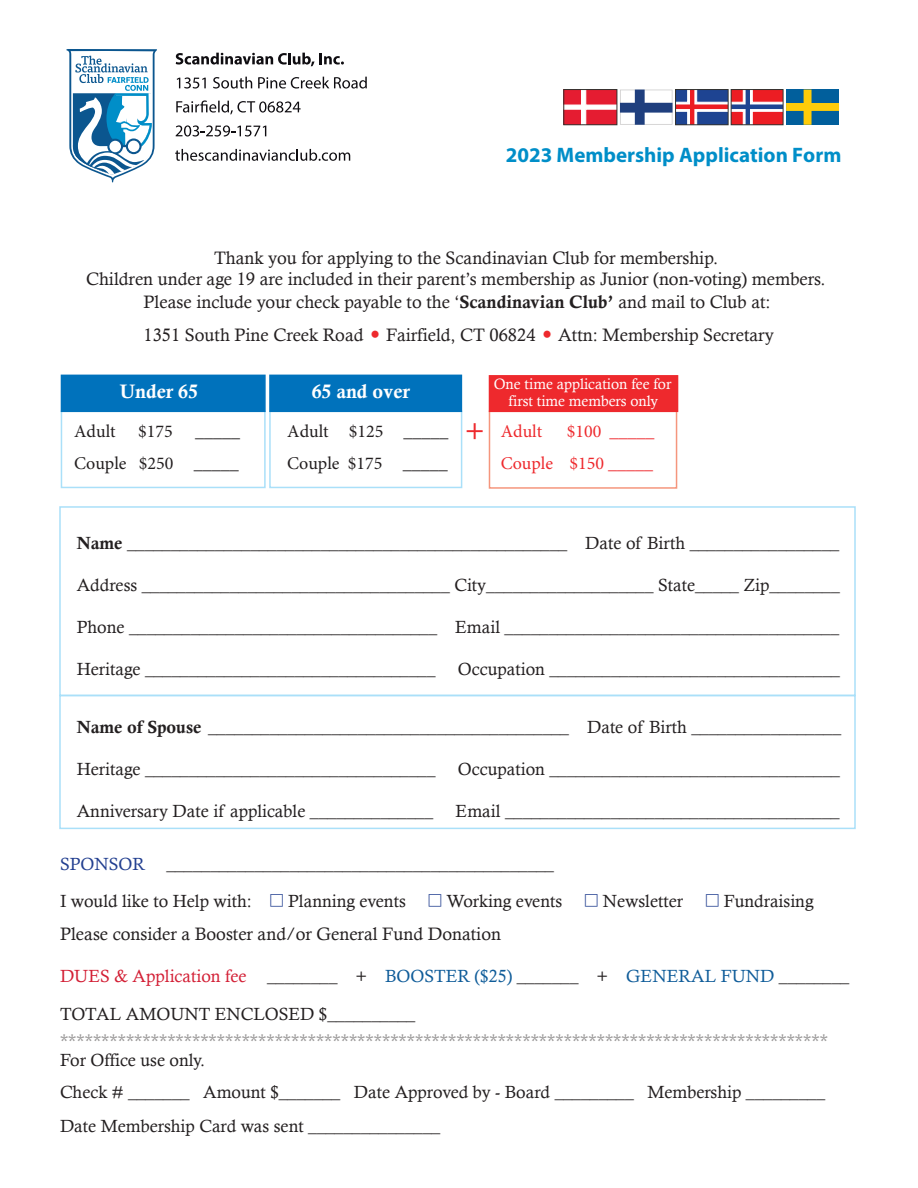
<style>
.page{position:relative;width:918px;height:1188px;background:#fff}
.page>*{position:absolute;margin:0;border:0;box-sizing:border-box;transform-origin:0 0}
.t1{font:30px "Calisto";color:#ee292d}
.t2{font:700 21px "Myriad Pro";color:#008ec8}
.t3{font:19.5px "Calis MT Bol";letter-spacing:-.005em;color:#fff}
.t4{font:18px "Calisto";color:#231f20}
.t5{font:18px/31.8px "Minion Pro";color:#231f20}
.t6{font:18px/31.8px "Minion Pro";color:#ee292d;text-align:right}
.t7{font:17.55px/37.5px "Calisto";color:#231f20}
.t8{font:17.55px "Calisto";color:#979595}
.t9{font:15px/16.5px "Calisto";color:#fff;text-align:center}
.s1{font-family:"Calis MT Bol"}
.s2{font-size:28.5px;color:#ee292d}
.s3{color:#223f90}
.s4{color:#d31f35}
.s5{color:#0f5c99}
</style>
<div class="page">
<div style="left:489px;top:411px;width:188px;height:78px;border:2px solid #f5967d"></div>
<div style="left:489px;top:375px;width:189px;height:37px;background:#ee292d;border:2px solid #ee292d"></div>
<div style="left:61px;top:411px;width:205px;height:77px;border:2px solid #aae0f9"></div>
<div style="left:269px;top:411px;width:193px;height:77px;border:2px solid #aae0f9"></div>
<div style="left:269px;top:375px;width:193px;height:37px;background:#0072bc"></div>
<div style="left:61px;top:375px;width:205px;height:37px;background:#0072bc"></div>
<div style="left:59px;top:506px;width:797px;height:190px;border:2px solid #aae0f9"></div>
<div style="left:59px;top:695px;width:797px;height:134px;border:2px solid #aae0f9"></div>
<svg style="left:66px;top:49px;width:91px;height:133px"></svg>
<svg style="left:176px;top:53px;width:168px;height:13px"></svg>
<svg style="left:177px;top:77px;width:29px;height:12px"></svg>
<svg style="left:213px;top:77px;width:39px;height:12px"></svg>
<svg style="left:258px;top:77px;width:109px;height:12px"></svg>
<svg style="left:176px;top:100px;width:125px;height:14px"></svg>
<svg style="left:176px;top:125px;width:90px;height:12px"></svg>
<svg style="left:175px;top:149px;width:175px;height:12px"></svg>
<svg style="left:564px;top:90px;width:275px;height:35px"></svg>
<p class="t2" style="left:506px;top:141px;width:337px">2023 Membership Application Form</p>
<p class="t4" style="left:214px;top:247px;width:506px">Thank you for applying to the Scandinavian Club for membership.</p>
<p class="t4" style="left:86px;top:269px;width:741px">Children under age 19 are included in their parent’s membership as Junior (non-voting) members.</p>
<p class="t4" style="left:144px;top:291px;width:629px">Please include your check payable to the ‘<span class="s1">Scandinavian Club’</span> and mail to Club at:</p>
<p class="t4" style="left:144px;top:324px;width:632px">1351 South Pine Creek Road <span class="s2">•</span> Fairfield, CT 06824 <span class="s2">•</span> Attn: Membership Secretary</p>
<p class="t3" style="left:120px;top:380px;width:80px">Under 65</p>
<p class="t3" style="left:312px;top:380px;width:100px">65 and over</p>
<p class="t5" style="left:287px;top:416px;width:163px">Adult $125 _____<br>Couple $175 _____</p>
<p class="t5" style="left:74px;top:416px;width:167px">Adult $175 _____<br>Couple $250 _____</p>
<h1 class="t1" style="left:465px;top:413px;width:22px">+</h1>
<p class="t9" style="left:494px;top:376px;width:179px">One time application fee for first time members only</p>
<p class="t6" style="left:501px;top:416px;width:43px">Adult</p>
<p class="t6" style="left:501px;top:416px;width:155px">$100 _____<br>Couple $150 _____</p>
<p class="t7" style="left:77px;top:524px;width:764px"><span class="s1">Name</span> __________________________________________________ Date of Birth _________________</p>
<p class="t7" style="left:77px;top:566px;width:765px">Address ___________________________________ City___________________ State_____ Zip________</p>
<p class="t7" style="left:77px;top:608px;width:764px">Phone ___________________________________ Email ______________________________________</p>
<p class="t7" style="left:77px;top:650px;width:360px">Heritage _________________________________</p>
<p class="t7" style="left:458px;top:650px;width:383px">Occupation _________________________________</p>
<p class="t7" style="left:77px;top:708px;width:766px"><span class="s1">Name of Spouse</span> _________________________________________ Date of Birth _________________</p>
<p class="t7" style="left:77px;top:750px;width:360px">Heritage _________________________________</p>
<p class="t7" style="left:458px;top:750px;width:383px">Occupation _________________________________</p>
<p class="t7" style="left:77px;top:792px;width:358px">Anniversary Date if applicable ______________</p>
<p class="t7" style="left:456px;top:792px;width:386px">Email ______________________________________</p>
<p class="t7" style="left:60px;top:845px;width:496px"><span class="s3">SPONSOR</span> ____________________________________________<br>I would like to Help with: <sup>☐</sup> Planning events</p>
<p class="t7" style="left:428px;top:882px;width:135px"><sup>☐</sup> Working events</p>
<p class="t7" style="left:585px;top:882px;width:100px"><sup>☐</sup> Newsletter</p>
<p class="t7" style="left:705px;top:882px;width:110px"><sup>☐</sup> Fundraising</p>
<p class="t4" style="left:60px;top:924px;width:443px">Please consider a Booster and/or General Fund Donation</p>
<p class="t7" style="left:60px;top:957px;width:791px"><span class="s4">DUES &amp; Application fee</span> ________ + <span class="s5">BOOSTER ($25)</span> _______ + <span class="s5">GENERAL FUND</span> ________<br>TOTAL AMOUNT ENCLOSED $__________</p>
<p class="t8" style="left:60px;top:1030px;width:770px">*********************************************************************************************</p>
<p class="t7" style="left:60px;top:1044px;width:767px;line-height:31.5px">For Office use only.<br>Check # _______ Amount $_______ Date Approved by - Board _________ Membership _________</p>
<p class="t7" style="left:60px;top:1107px;width:382px">Date Membership Card was sent _______________</p>
</div>
